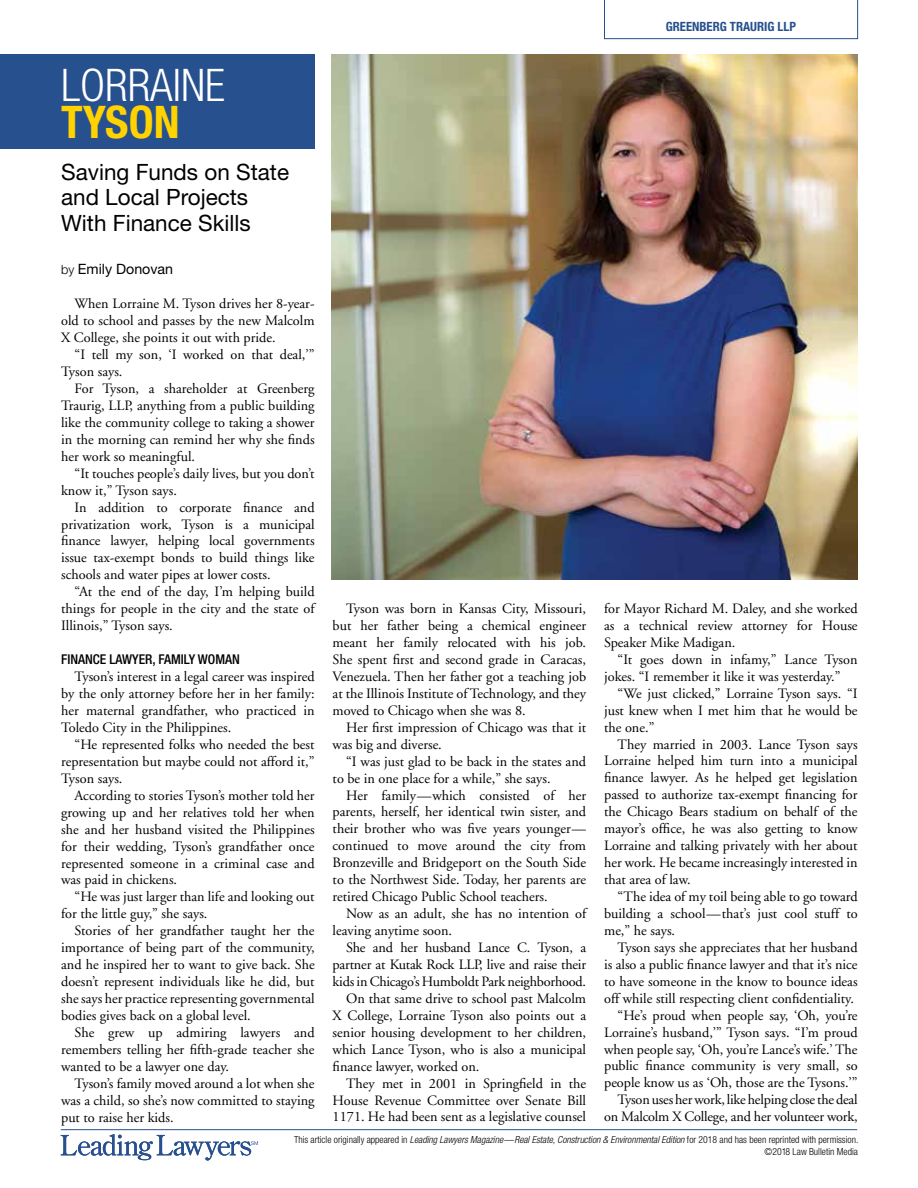
<style>
.page{position:relative;width:918px;height:1188px;background:#fff}
.page>*{position:absolute;margin:0;border:0;box-sizing:border-box;transform-origin:0 0}
.t1{font:300 condensed 45px "Helvetica Neue";color:#fff}
.t2{font:700 condensed 45px "Helvetica Neue";color:#ffd200}
.t3{font:22.5px/25.5px "Helvetica Neue";color:#000}
.t4{font:14.25px/17px "Adobe Garamond";color:#000;text-align:justify}
.t5{font:14.25px "Helvetica Neue";color:#000}
.t6{font:500 condensed 13.5px "Helvetica Neue";color:#000}
.t7{font:700 condensed 12.75px "Helvetica Neue";color:#27508e}
.t8{font:300 condensed 9.75px/11.7px "Helvetica Neue";color:#000;text-align:right}
.s1{font-weight:300;font-size:12.75px}
.s2{font-style:italic}
</style>
<div class="page">
<svg style="left:61px;top:1134px;width:197px;height:27px"></svg>
<hr style="left:61px;top:1129px;width:796px;height:1px;background:#27508e">
<svg style="left:604px;top:0;width:254px;height:39px"></svg>
<img style="left:331px;top:55px;width:526px;height:524px">
<div style="left:0;top:55px;width:315px;height:94px;background:#27508e"></div>
<h1 class="t1" style="left:61px;top:59px;width:166px">LORRAINE</h1>
<h1 class="t2" style="left:61px;top:95px;width:120px">TYSON</h1>
<h2 class="t3" style="left:61px;top:159px;width:229px">Saving Funds on State and Local Projects<br>With Finance Skills</h2>
<p class="t5" style="left:61px;top:261px;width:114px"><span class="s1">by</span> Emily Donovan</p>
<p class="t4" style="left:61px;top:296px;width:255px;text-indent:13px">When Lorraine M. Tyson drives her 8-year&shy;old to school and passes by the new Malcolm X College, she points it out with pride.</p>
<p class="t4" style="left:61px;top:346px;width:255px;text-indent:13px">“I tell my son, ‘I worked on that deal,’”<br>Tyson says.</p>
<p class="t4" style="left:61px;top:380px;width:255px;text-indent:13px">For Tyson, a shareholder at Greenberg Traurig, LLP, anything from a public building like the community college to taking a shower in the morning can remind her why she finds her work so meaningful.</p>
<p class="t4" style="left:61px;top:465px;width:255px;text-indent:13px">“It touches people’s daily lives, but you don’t know it,” Tyson says.</p>
<p class="t4" style="left:61px;top:499px;width:255px;text-indent:13px">In addition to corporate finance and privatization work, Tyson is a municipal finance lawyer, helping local governments issue tax-exempt bonds to build things like schools and water pipes at lower costs.</p>
<p class="t4" style="left:61px;top:584px;width:255px;text-indent:13px">“At the end of the day, I’m helping build things for people in the city and the state of Illinois,” Tyson says.</p>
<p class="t6" style="left:61px;top:651px;width:180px">FINANCE LAWYER, FAMILY WOMAN</p>
<p class="t4" style="left:61px;top:669px;width:255px;text-indent:13px">Tyson’s interest in a legal career was inspired by the only attorney before her in her family: her maternal grandfather, who practiced in Toledo City in the Philippines.</p>
<p class="t4" style="left:61px;top:736px;width:255px;text-indent:13px">“He represented folks who needed the best representation but maybe could not afford it,” Tyson says.</p>
<p class="t4" style="left:61px;top:787px;width:255px;text-indent:13px">According to stories Tyson’s mother told her growing up and her relatives told her when she and her husband visited the Philippines for their wedding, Tyson’s grandfather once represented someone in a criminal case and was paid in chickens.</p>
<p class="t4" style="left:61px;top:889px;width:255px;text-indent:13px">“He was just larger than life and looking out for the little guy,” she says.</p>
<p class="t4" style="left:61px;top:923px;width:255px;text-indent:13px">Stories of her grandfather taught her the importance of being part of the community, and he inspired her to want to give back. She doesn’t represent individuals like he did, but she says her practice representing governmental bodies gives back on a global level.</p>
<p class="t4" style="left:61px;top:1024px;width:255px;text-indent:13px">She grew up admiring lawyers and remembers telling her fifth-grade teacher she wanted to be a lawyer one day.</p>
<p class="t4" style="left:61px;top:1075px;width:255px;text-indent:13px">Tyson’s family moved around a lot when she was a child, so she’s now committed to staying put to raise her kids.</p>
<p class="t7" style="left:666px;top:18px;width:132px">GREENBERG TRAURIG LLP</p>
<p class="t4" style="left:333px;top:601px;width:255px;text-indent:13px">Tyson was born in Kansas City, Missouri, but her father being a chemical engineer meant her family relocated with his job.<br>She spent first and second grade in Caracas, Venezuela. Then her father got a teaching job at the Illinois Institute of Technology, and they moved to Chicago when she was 8.</p>
<p class="t4" style="left:333px;top:719px;width:255px;text-indent:13px">Her first impression of Chicago was that it was big and diverse.</p>
<p class="t4" style="left:333px;top:753px;width:255px;text-indent:13px">“I was just glad to be back in the states and to be in one place for a while,” she says.</p>
<p class="t4" style="left:333px;top:787px;width:255px;text-indent:13px">Her family—which consisted of her parents, herself, her identical twin sister, and their brother who was five years younger— continued to move around the city from Bronzeville and Bridgeport on the South Side to the Northwest Side. Today, her parents are retired Chicago Public School teachers.</p>
<p class="t4" style="left:333px;top:906px;width:255px;text-indent:13px">Now as an adult, she has no intention of leaving anytime soon.</p>
<p class="t4" style="left:346px;top:939px;width:242px">She and her husband Lance C. Tyson, a</p>
<p class="t4" style="left:333px;top:956px;width:255px">partner at Kutak Rock LLP, live and raise their</p>
<p class="t4" style="left:333px;top:973px;width:255px">kids in Chicago’s Humboldt Park neighborhood.</p>
<p class="t4" style="left:346px;top:990px;width:242px">On that same drive to school past Malcolm</p>
<p class="t4" style="left:333px;top:1007px;width:255px">X College, Lorraine Tyson also points out a</p>
<p class="t4" style="left:333px;top:1024px;width:255px">senior housing development to her children,</p>
<p class="t4" style="left:333px;top:1041px;width:255px">which Lance Tyson, who is also a municipal</p>
<p class="t4" style="left:333px;top:1058px;width:148px">finance lawyer, worked on.</p>
<p class="t4" style="left:346px;top:1075px;width:242px">They met in 2001 in Springfield in the</p>
<p class="t4" style="left:333px;top:1092px;width:255px">House Revenue Committee over Senate Bill</p>
<p class="t4" style="left:333px;top:1109px;width:255px">1171. He had been sent as a legislative counsel</p>
<p class="t4" style="left:604px;top:600px;width:255px">for Mayor Richard M. Daley, and she worked as a technical review attorney for House Speaker Mike Madigan.</p>
<p class="t4" style="left:604px;top:651px;width:255px;text-indent:13px">“It goes down in infamy,” Lance Tyson jokes. “I remember it like it was yesterday.”</p>
<p class="t4" style="left:604px;top:685px;width:255px;text-indent:13px">“We just clicked,” Lorraine Tyson says. “I just knew when I met him that he would be the one.”</p>
<p class="t4" style="left:604px;top:736px;width:255px;text-indent:14px">They married in 2003. Lance Tyson says Lorraine helped him turn into a municipal finance lawyer. As he helped get legislation passed to authorize tax-exempt financing for the Chicago Bears stadium on behalf of the mayor’s office, he was also getting to know Lorraine and talking privately with her about her work. He became increasingly interested in that area of law.</p>
<p class="t4" style="left:604px;top:888px;width:255px;text-indent:13px">“The idea of my toil being able to go toward building a school—that’s just cool stuff to me,” he says.</p>
<p class="t4" style="left:604px;top:939px;width:255px;text-align:right">Tyson says she appreciates that her husband<br>is also a public finance lawyer and that it’s nice to have someone in the know to bounce ideas off while still respecting client confidentiality. “He’s proud when people say, ‘Oh, you’re Lorraine’s husband,’” Tyson says. “I’m proud when people say, ‘Oh, you’re Lance’s wife.’ The public finance community is very small, so people know us as ‘Oh, those are the Tysons.’” Tyson uses her work, like helping close the deal on Malcolm X College, and her volunteer work,</p>
<p class="t8" style="left:294px;top:1134px;width:566px">This article originally appeared in <span class="s2">Leading Lawyers Magazine—Real Estate, Construction &amp; Environmental Edition</span> for 2018 and has been reprinted with permission. ©2018 Law Bulletin Media</p>
</div>
